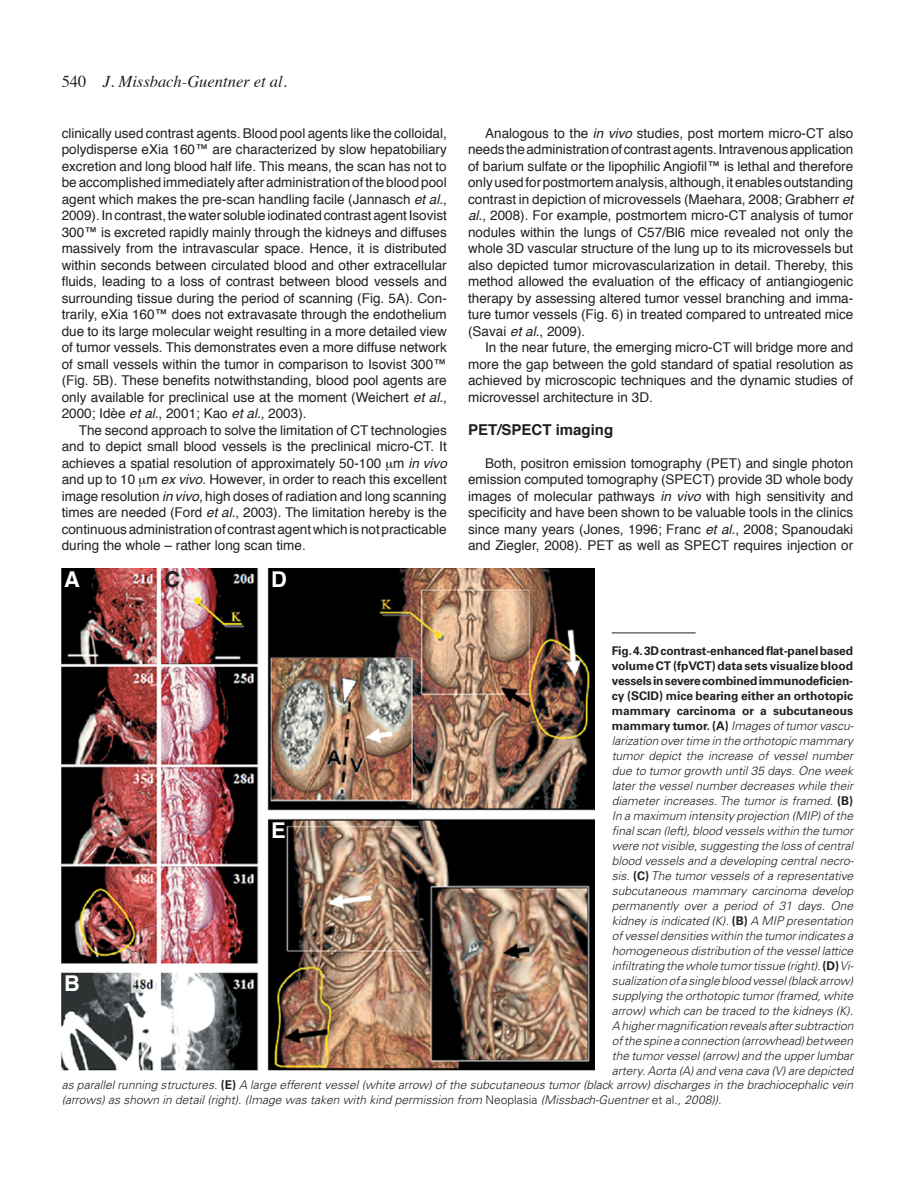
<style>
.page{position:relative;width:915px;height:1191px;background:#fff}
.page>*{position:absolute;margin:0;border:0;box-sizing:border-box;transform-origin:0 0}
._0-PictureA_B_C{font:700 21.75px "Helvetica";color:#fff}
._0-PictureA_B_C-2{font:700 21.75px "Helvetica";color:#231f20}
.t1{font:italic 16.5px "Times";color:#231f20}
._0-TitleSmall-1{font:700 15px "Helvetica";color:#231f20}
._0-Texto{font:13.5px/16.5px "Helvetica";color:#231f20;text-align:justify}
._0-PictureLegendText{font:italic 300 12px/15px "Univers LT Std";color:#231f20;text-align:justify}
.s1{font-style:normal}
.s2{font-style:italic}
.s3{font-weight:700;font-style:normal}
</style>
<div class="page">
<img style="left:62px;top:568px;width:532px;height:502px">
<hr style="left:611px;top:632px;width:84px;height:1px;background:#231f20">
<p class="t1" style="left:62px;top:67px;width:227px"><span class="s1">540</span> J. Missbach-Guentner et al.</p>
<p class="_0-Texto" style="left:62px;top:125px;width:386px">clinically used contrast agents. Blood pool agents like the colloidal, polydisperse eXia 160™ are characterized by slow hepatobiliary excretion and long blood half life. This means, the scan has not to be accomplished immediately after administration of the blood pool agent which makes the pre-scan handling facile (Jannasch <span class="s2">et al.</span>, 2009). In contrast, the water soluble iodinated contrast agent Isovist 300™ is excreted rapidly mainly through the kidneys and diffuses massively from the intravascular space. Hence, it is distributed within seconds between circulated blood and other extracellular fluids, leading to a loss of contrast between blood vessels and surrounding tissue during the period of scanning (Fig. 5A). Con&shy;trarily, eXia 160™ does not extravasate through the endothelium due to its large molecular weight resulting in a more detailed view of tumor vessels. This demonstrates even a more diffuse network of small vessels within the tumor in comparison to Isovist 300™ (Fig. 5B). These benefits notwithstanding, blood pool agents are only available for preclinical use at the moment (Weichert <span class="s2">et al.</span>, 2000; Idèe <span class="s2">et al.</span>, 2001; Kao <span class="s2">et al.</span>, 2003).</p>
<p class="_0-Texto" style="left:62px;top:422px;width:386px;text-indent:17px">The second approach to solve the limitation of CT technologies and to depict small blood vessels is the preclinical micro-CT. It achieves a spatial resolution of approximately 50-100 m <span class="s2">in vivo </span>and up to 10 m <span class="s2">ex vivo</span>. However, in order to reach this excellent image resolution <span class="s2">in vivo</span>, high doses of radiation and long scanning times are needed (Ford <span class="s2">et al.</span>, 2003). The limitation hereby is the continuous administration of contrast agent which is not practicable during the whole – rather long scan time.</p>
<p class="_0-PictureA_B_C" style="left:64px;top:562px;width:17px">A</p>
<p class="_0-PictureA_B_C-2" style="left:164px;top:562px;width:17px">C</p>
<p class="_0-PictureA_B_C" style="left:271px;top:562px;width:17px">D</p>
<p class="_0-Texto" style="left:468px;top:125px;width:386px;text-indent:17px">Analogous to the <span class="s2">in vivo</span> studies, post mortem micro-CT also needs the administration of contrast agents. Intravenous application of barium sulfate or the lipophilic Angiofil™ is lethal and therefore only used for postmortem analysis, although, it enables outstanding contrast in depiction of microvessels (Maehara, 2008; Grabherr <span class="s2">et al.</span>, 2008). For example, postmortem micro-CT analysis of tumor nodules within the lungs of C57/Bl6 mice revealed not only the whole 3D vascular structure of the lung up to its microvessels but also depicted tumor microvascularization in detail. Thereby, this method allowed the evaluation of the efficacy of antiangiogenic therapy by assessing altered tumor vessel branching and imma&shy;ture tumor vessels (Fig. 6) in treated compared to untreated mice (Savai <span class="s2">et al.</span>, 2009).</p>
<p class="_0-Texto" style="left:468px;top:340px;width:386px;text-indent:17px">In the near future, the emerging micro-CT will bridge more and more the gap between the gold standard of spatial resolution as achieved by microscopic techniques and the dynamic studies of microvessel architecture in 3D.</p>
<p class="_0-TitleSmall-1" style="left:468px;top:417px;width:147px">PET/SPECT imaging</p>
<p class="_0-Texto" style="left:468px;top:455px;width:386px;text-indent:17px">Both, positron emission tomography (PET) and single photon emission computed tomography (SPECT) provide 3D whole body images of molecular pathways <span class="s2">in vivo</span> with high sensitivity and specificity and have been shown to be valuable tools in the clinics since many years (Jones, 1996; Franc <span class="s2">et al.</span>, 2008; Spanoudaki and Ziegler, 2008). PET as well as SPECT requires injection or</p>
<p class="_0-PictureA_B_C" style="left:64px;top:965px;width:17px">B</p>
<p class="_0-PictureA_B_C" style="left:271px;top:813px;width:16px">E</p>
<p class="_0-PictureLegendText" style="left:611px;top:643px;width:243px"><span class="s3">Fig. 4. 3D contrast-enhanced flat-panel based volume CT (fpVCT) data sets visualize blood vessels in severe combined immunodeficien&shy;cy (SCID) mice bearing either an orthotopic mammary carcinoma or a subcutaneous mammary tumor. (A)</span> Images of tumor vascu&shy;larization over time in the orthotopic mammary tumor depict the increase of vessel number due to tumor growth until 35 days. One week later the vessel number decreases while their diameter increases. The tumor is framed. <span class="s3">(B)<br></span>In a maximum intensity projection (MIP) of the final scan (left), blood vessels within the tumor were not visible, suggesting the loss of central blood vessels and a developing central necro&shy;sis. <span class="s3">(C)</span> The tumor vessels of a representative subcutaneous mammary carcinoma develop permanently over a period of 31 days. One kidney is indicated (K). <span class="s3">(B)</span> A MIP presentation of vessel densities within the tumor indicates a homogeneous distribution of the vessel lattice infiltrating the whole tumor tissue (right). <span class="s3">(D)</span> Vi&shy;sualization of a single blood vessel (black arrow) supplying the orthotopic tumor (framed, white arrow) which can be traced to the kidneys (K).<br>A higher magnification reveals after subtraction of the spine a connection (arrowhead) between the tumor vessel (arrow) and the upper lumbar artery. Aorta (A) and vena cava (V) are depicted</p>
<p class="_0-PictureLegendText" style="left:62px;top:1077px;width:792px">as parallel running structures. <span class="s3">(E)</span> A large efferent vessel (white arrow) of the subcutaneous tumor (black arrow) discharges in the brachiocephalic vein (arrows) as shown in detail (right). (Image was taken with kind permission from <span class="s1">Neoplasia</span> (Missbach-Guentner <span class="s1">et al.</span>, 2008)).</p>
</div>
